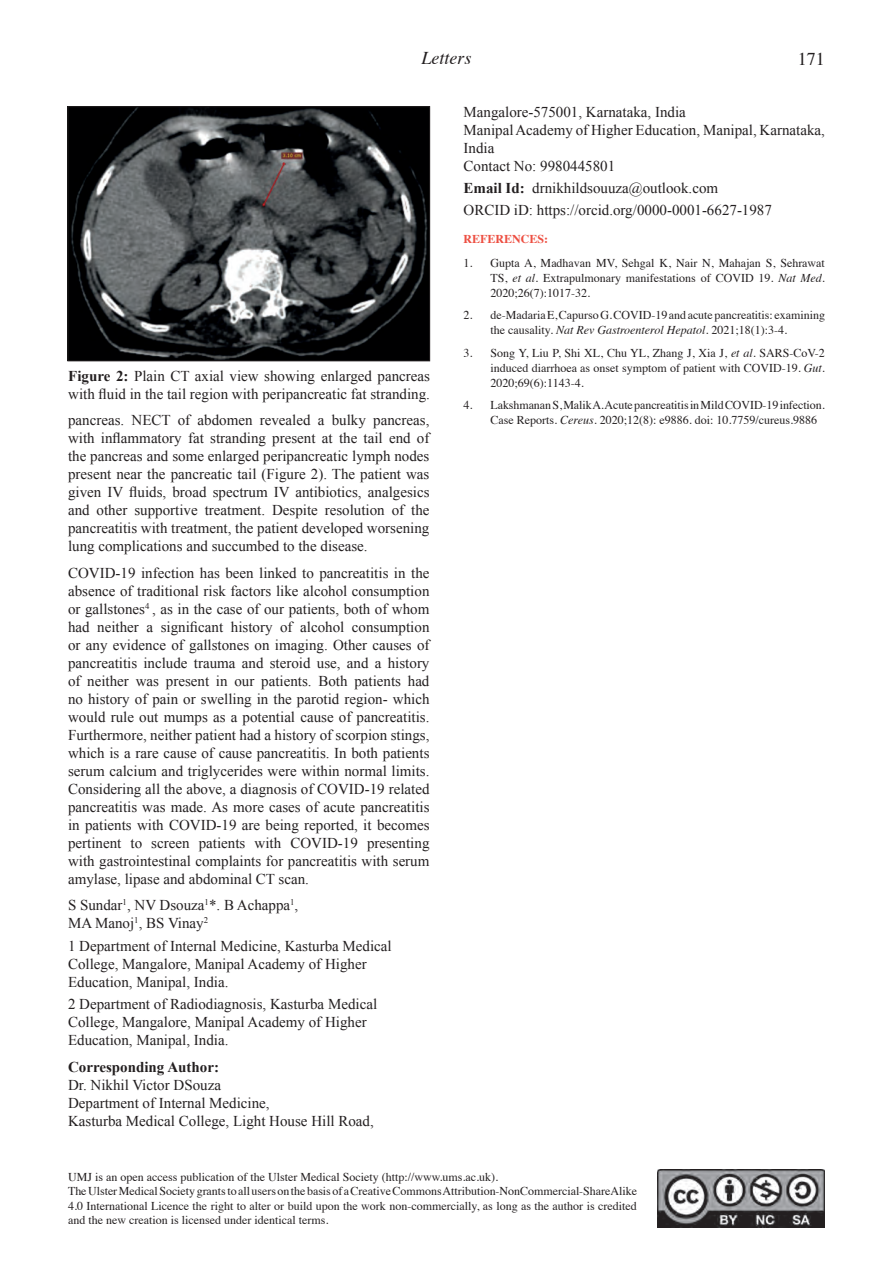
<style>
.page{position:relative;width:893px;height:1263px;background:#fff}
.page>*{position:absolute;margin:0;border:0;box-sizing:border-box;transform-origin:0 0}
.t1{font:italic 18px "Times";color:#231f20}
.t2{font:18px "Times";color:#231f20}
.t3{font:15px/18px "Times New Roman";color:#231f20}
.t4{font:700 15px "Times New Roman";color:#231f20}
.t5{font:12px/15px "Times";color:#231f20}
.t6{font:700 12px "Times";color:#ed4f42}
.s1{font-weight:700}
.s2{font-style:italic}
</style>
<div class="page">
<img style="left:658px;top:1169px;width:167px;height:59px">
<img style="left:69px;top:108px;width:359px;height:251px">
<div style="left:67px;top:106px;width:363px;height:255px;border:1px solid #231f20"></div>
<p class="t1" style="left:421px;top:43px;width:52px">Letters</p>
<p class="t2" style="left:798px;top:42px;width:28px">171</p>
<p class="t3" style="left:68px;top:366px;width:363px"><span class="s1">Figure 2:</span> Plain CT axial view showing enlarged pancreas with fluid in the tail region with peripancreatic fat stranding.</p>
<p class="t3" style="left:68px;top:411px;width:363px;text-align:justify">pancreas. NECT of abdomen revealed a bulky pancreas, with inflammatory fat stranding present at the tail end of the pancreas and some enlarged peripancreatic lymph nodes present near the pancreatic tail (Figure 2). The patient was given IV fluids, broad spectrum IV antibiotics, analgesics and other supportive treatment. Despite resolution of the pancreatitis with treatment, the patient developed worsening lung complications and succumbed to the disease.</p>
<p class="t3" style="left:68px;top:564px;width:363px;text-align:justify">COVID-19 infection has been linked to pancreatitis in the absence of traditional risk factors like alcohol consumption or gallstones<sup>4</sup> , as in the case of our patients, both of whom had neither a significant history of alcohol consumption or any evidence of gallstones on imaging. Other causes of pancreatitis include trauma and steroid use, and a history of neither was present in our patients. Both patients had no history of pain or swelling in the parotid region- which would rule out mumps as a potential cause of pancreatitis.<br>Furthermore, neither patient had a history of scorpion stings, which is a rare cause of cause pancreatitis. In both patients serum calcium and triglycerides were within normal limits.<br>Considering all the above, a diagnosis of COVID-19 related pancreatitis was made. As more cases of acute pancreatitis in patients with COVID-19 are being reported, it becomes pertinent to screen patients with COVID-19 presenting with gastrointestinal complaints for pancreatitis with serum amylase, lipase and abdominal CT scan.</p>
<p class="t3" style="left:68px;top:896px;width:232px">S Sundar<sup>1</sup>, NV Dsouza<sup>1</sup>*. B Achappa<sup>1</sup>,<br>MA Manoj<sup>1</sup>, BS Vinay<sup>2</sup></p>
<p class="t3" style="left:68px;top:936px;width:325px">1 Department of Internal Medicine, Kasturba Medical<br>College, Mangalore, Manipal Academy of Higher<br>Education, Manipal, India.</p>
<p class="t3" style="left:68px;top:995px;width:311px">2 Department of Radiodiagnosis, Kasturba Medical<br>College, Mangalore, Manipal Academy of Higher<br>Education, Manipal, India.</p>
<p class="t4" style="left:68px;top:1056px;width:152px">Corresponding Author:</p>
<p class="t3" style="left:68px;top:1075px;width:307px">Dr. Nikhil Victor DSouza<br>Department of Internal Medicine,<br>Kasturba Medical College, Light House Hill Road,</p>
<p class="t3" style="left:463px;top:102px;width:363px">Mangalore-575001, Karnataka, India<br>Manipal Academy of Higher Education, Manipal, Karnataka,<br>India<br>Contact No: 9980445801</p>
<p class="t3" style="left:463px;top:177px;width:310px;line-height:22.2px"><span class="s1">Email Id:</span> drnikhildsouuza@outlook.com<br>ORCID iD: https://orcid.org/0000-0001-6627-1987</p>
<p class="t6" style="left:463px;top:227px;width:86px">REFERENCES:</p>
<p class="t5" style="left:490px;top:254px;width:336px;text-align:justify;text-indent:-27px">1. Gupta A, Madhavan MV, Sehgal K, Nair N, Mahajan S, Sehrawat TS, <span class="s2">et al.</span> Extrapulmonary manifestations of COVID 19. <span class="s2">Nat Med.<br></span>2020;26(7):1017-32.</p>
<p class="t5" style="left:490px;top:306px;width:336px;text-indent:-27px">2. de-Madaria E, Capurso G. COVID-19 and acute pancreatitis: examining the causality. <span class="s2">Nat Rev Gastroenterol Hepatol.</span> 2021;18(1):3-4.</p>
<p class="t5" style="left:490px;top:344px;width:336px;text-align:justify;text-indent:-27px">3. Song Y, Liu P, Shi XL, Chu YL, Zhang J, Xia J, <span class="s2">et al.</span> SARS-CoV-2 induced diarrhoea as onset symptom of patient with COVID-19. <span class="s2">Gut</span>.<br>2020;69(6):1143-4.</p>
<p class="t5" style="left:490px;top:396px;width:336px;text-indent:-27px">4. Lakshmanan S, Malik A. Acute pancreatitis in Mild COVID-19 infection.<br>Case Reports. <span class="s2">Cereus</span>. 2020;12(8): e9886. doi: 10.7759/cureus.9886</p>
<p class="t5" style="left:68px;top:1168px;width:570px;line-height:14.4px">UMJ is an open access publication of the Ulster Medical Society (http://www.ums.ac.uk).<br>The Ulster Medical Society grants to all users on the basis of a Creative Commons Attribution-NonCommercial-ShareAlike 4.0 International Licence the right to alter or build upon the work non-commercially, as long as the author is credited and the new creation is licensed under identical terms.</p>
</div>
